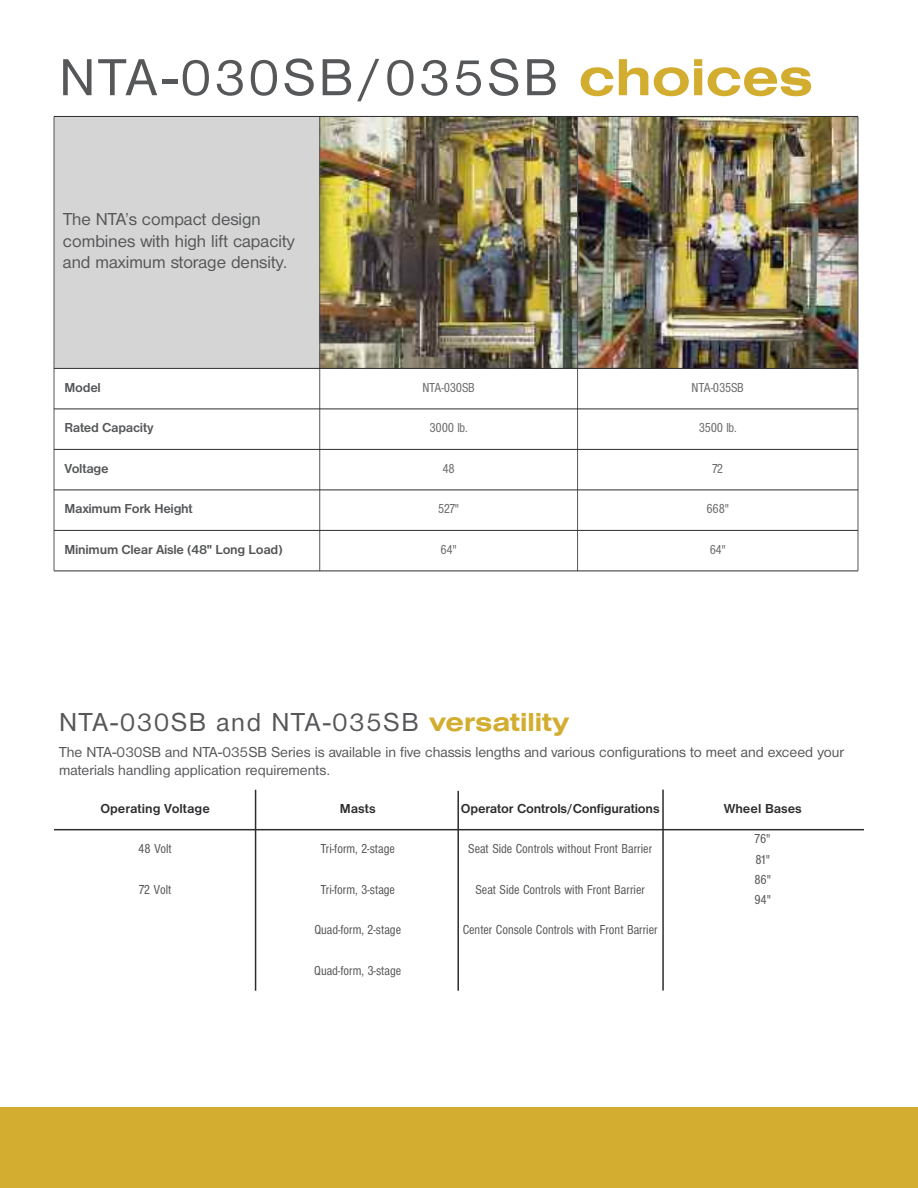
<style>
.page{position:relative;width:918px;height:1188px;background:#fff}
.page>*{position:absolute;margin:0;border:0;box-sizing:border-box;transform-origin:0 0}
.t1{font:54px "Nimbus San D";letter-spacing:.06em;color:#565759}
.t2{font:27px "Nimbus San D";letter-spacing:.06em;color:#565759}
.t3{font:18px/21.6px "Nimbus San D";color:#565759}
.t4{font:15px/18px "Nimbus San D";color:#565759}
.t5{font:condensed 13.5px/20.2px "Nimbus San D";color:#565759}
.t6{font:700 13.5px "Nimbus San D";letter-spacing:-.02em;color:#565759}
.t7{font:700 13.5px "Nimbus San D";letter-spacing:-.01em;color:#2c2d2f}
.t8{font:condensed 13.5px "Nimbus San D";letter-spacing:-.015em;color:#6a6a6a}
.s1{font-family:"Nimbus San D Bold Exte";color:#d3ad2f}
</style>
<div class="page">
<div style="left:0;top:1107px;width:918px;height:81px;background:#d3ad2f"></div>
<hr style="left:54px;top:829px;width:810px;height:1px;background:#2c2d2f">
<hr style="left:255px;top:790px;width:1px;height:201px;background:#2c2d2f">
<hr style="left:457px;top:791px;width:2px;height:200px;background:#2c2d2f">
<hr style="left:662px;top:790px;width:2px;height:201px;background:#2c2d2f">
<div style="left:54px;top:116px;width:266px;height:252px;background:#d5d5d5"></div>
<img style="left:320px;top:117px;width:538px;height:251px">
<hr style="left:54px;top:116px;width:1px;height:455px;background:#565759">
<hr style="left:319px;top:116px;width:1px;height:455px;background:#565759">
<hr style="left:577px;top:116px;width:1px;height:455px;background:#565759">
<hr style="left:858px;top:116px;width:1px;height:455px;background:#565759">
<hr style="left:54px;top:116px;width:804px;height:1px;background:#2c2d2f">
<hr style="left:54px;top:368px;width:804px;height:1px;background:#2c2d2f">
<hr style="left:54px;top:409px;width:804px;height:1px;background:#2c2d2f">
<hr style="left:54px;top:449px;width:804px;height:1px;background:#2c2d2f">
<hr style="left:54px;top:490px;width:804px;height:1px;background:#2c2d2f">
<hr style="left:54px;top:530px;width:804px;height:1px;background:#2c2d2f">
<hr style="left:54px;top:571px;width:804px;height:1px;background:#2c2d2f">
<h1 class="t1" style="left:59px;top:45px;width:755px">NTA-030SB/035SB <span class="s1">choices</span></h1>
<h3 class="t3" style="left:63px;top:208px;width:233px">The NTA’s compact design combines with high lift capacity and maximum storage density.</h3>
<p class="t6" style="left:64px;top:379px;width:38px">Model</p>
<p class="t8" style="left:422px;top:379px;width:54px">NTA-030SB</p>
<p class="t8" style="left:692px;top:379px;width:54px">NTA-035SB</p>
<p class="t6" style="left:65px;top:420px;width:90px">Rated Capacity</p>
<p class="t8" style="left:430px;top:420px;width:40px">3000 lb.</p>
<p class="t8" style="left:699px;top:420px;width:39px">3500 lb.</p>
<p class="t6" style="left:65px;top:460px;width:46px">Voltage</p>
<p class="t8" style="left:443px;top:460px;width:13px">48</p>
<p class="t8" style="left:712px;top:460px;width:12px">72</p>
<p class="t6" style="left:65px;top:501px;width:130px">Maximum Fork Height</p>
<p class="t8" style="left:438px;top:501px;width:23px">527"</p>
<p class="t8" style="left:707px;top:501px;width:24px">668"</p>
<p class="t6" style="left:65px;top:541px;width:220px">Minimum Clear Aisle (48" Long Load)</p>
<p class="t8" style="left:441px;top:541px;width:18px">64"</p>
<p class="t8" style="left:710px;top:541px;width:18px">64"</p>
<h2 class="t2" style="left:59px;top:706px;width:512px">NTA-030SB and NTA-035SB <span class="s1">versatility</span></h2>
<p class="t4" style="left:59px;top:743px;width:786px">The NTA-030SB and NTA-035SB Series is available in five chassis lengths and various configurations to meet and exceed your materials handling application requirements.</p>
<p class="t7" style="left:100px;top:800px;width:111px">Operating Voltage</p>
<p class="t7" style="left:340px;top:800px;width:37px">Masts</p>
<p class="t7" style="left:461px;top:800px;width:200px">Operator Controls/Configurations</p>
<p class="t7" style="left:724px;top:800px;width:80px">Wheel Bases</p>
<p class="t5" style="left:139px;top:839px;width:35px">48 Volt</p>
<p class="t5" style="left:321px;top:839px;width:76px">Tri-form, 2-stage</p>
<p class="t5" style="left:468px;top:839px;width:186px">Seat Side Controls without Front Barrier</p>
<p class="t5" style="left:755px;top:829px;width:17px">76"<br>81"</p>
<p class="t5" style="left:139px;top:879px;width:34px">72 Volt</p>
<p class="t5" style="left:320px;top:879px;width:76px">Tri-form, 3-stage</p>
<p class="t5" style="left:476px;top:879px;width:171px">Seat Side Controls with Front Barrier</p>
<p class="t5" style="left:754px;top:869px;width:18px">86"<br>94"</p>
<p class="t5" style="left:314px;top:920px;width:88px">Quad-form, 2-stage</p>
<p class="t5" style="left:463px;top:920px;width:196px">Center Console Controls with Front Barrier</p>
<p class="t5" style="left:314px;top:960px;width:88px">Quad-form, 3-stage</p>
</div>
